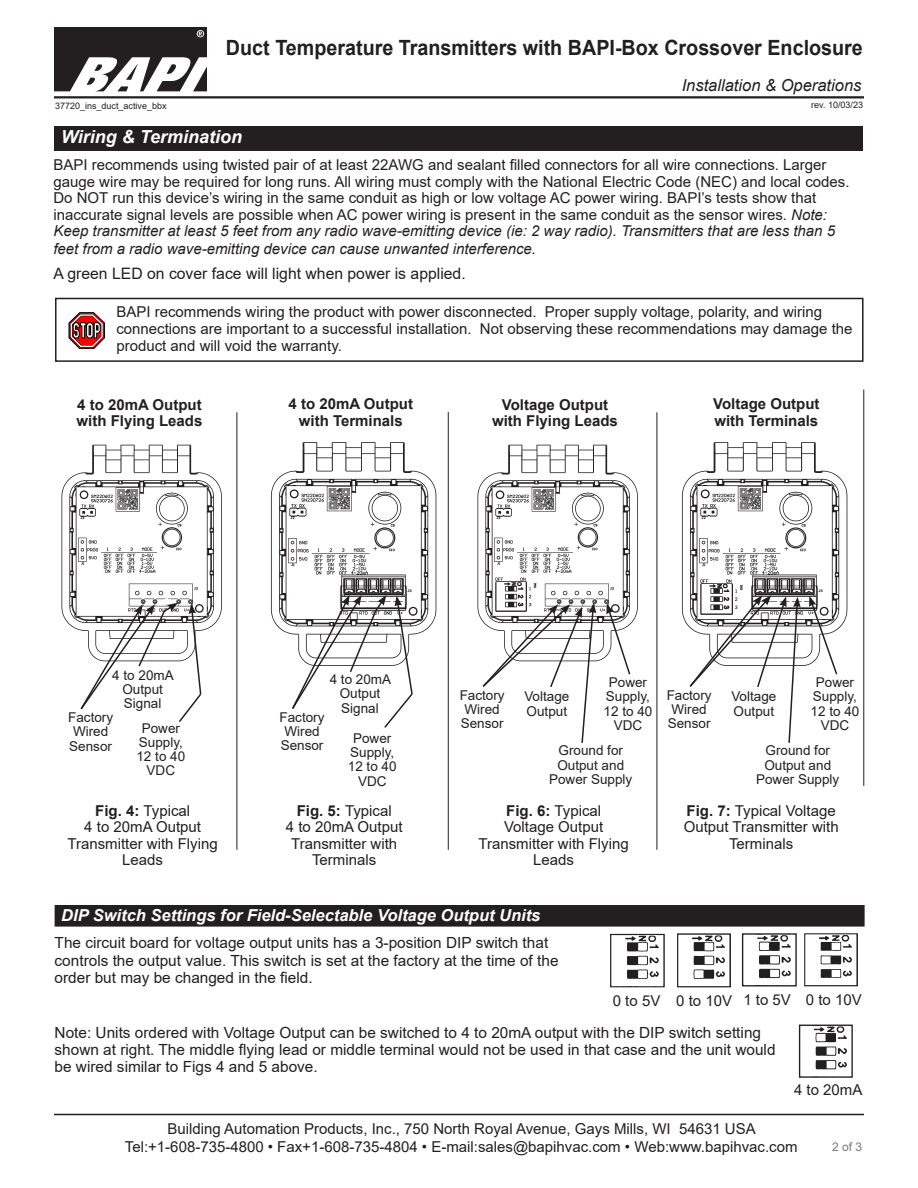
<style>
.page{position:relative;width:918px;height:1188px;background:#fff}
.page>*{position:absolute;margin:0;border:0;box-sizing:border-box;transform-origin:0 0}
.t1{font:700 21px "Arial";color:#231f20;scale:.94 1}
.Datasheet_Section_Title{font:italic 700 18px "Arial";color:#fff}
.Datasheet_Section_Title-2{font:italic 700 16.5px "Arial";color:#fff}
.t2{font:italic 16.5px "Arial";color:#231f20}
.t3{font:15.75px "Arial";color:#231f20}
.t4{font:15.3px/17.2px "Arial";color:#231f20}
.t5{font:15px/16.5px "Arial";color:#231f20;text-align:center}
.t6{font:700 15px/16.5px "Arial";color:#231f20}
.t7{font:italic 15px "Arial";color:#231f20}
.t8{font:13.5px/14.2px "Arial";color:#231f20}
.t9{font:12px "Arial";color:#787a7d}
.t10{font:9px "Arial";color:#231f20}
.s1{font-style:italic}
.s2{font-weight:700}
</style>
<div class="page">
<img style="left:54px;top:27px;width:152px;height:64px">
<hr style="left:54px;top:96px;width:810px;height:2px;background:#231f20">
<hr style="left:54px;top:1114px;width:810px;height:1px;background:#231f20">
<img style="left:270px;top:442px;width:167px;height:193px">
<div style="left:289px;top:579px;width:43px;height:36px;background:#fff"></div>
<div style="left:54px;top:126px;width:809px;height:24px;background:#231f20"></div>
<hr style="left:237px;top:412px;width:1px;height:438px;background:#231f20">
<img style="left:61px;top:444px;width:161px;height:187px">
<div style="left:55px;top:298px;width:809px;height:64px;border:2px solid #231f20"></div>
<svg style="left:69px;top:312px;width:36px;height:37px"></svg>
<div style="left:55px;top:906px;width:809px;height:20px;background:#231f20"></div>
<div style="left:55px;top:905px;width:810px;height:22px;border:2px solid #231f20"></div>
<img style="left:798px;top:1024px;width:55px;height:54px">
<img style="left:610px;top:933px;width:55px;height:55px">
<img style="left:741px;top:933px;width:56px;height:54px">
<img style="left:677px;top:933px;width:54px;height:55px">
<img style="left:804px;top:933px;width:54px;height:54px">
<svg style="left:79px;top:599px;width:124px;height:123px"></svg>
<hr style="left:448px;top:412px;width:1px;height:438px;background:#231f20">
<svg style="left:291px;top:595px;width:123px;height:133px"></svg>
<hr style="left:657px;top:412px;width:1px;height:438px;background:#231f20">
<img style="left:477px;top:444px;width:161px;height:217px">
<svg style="left:606px;top:603px;width:26px;height:72px"></svg>
<hr style="left:863px;top:390px;width:1px;height:396px;background:#231f20">
<div style="left:79px;top:577px;width:43px;height:36px;background:#fff"></div>
<svg style="left:481px;top:603px;width:116px;height:140px"></svg>
<img style="left:681px;top:442px;width:167px;height:224px">
<svg style="left:809px;top:596px;width:30px;height:79px"></svg>
<svg style="left:688px;top:595px;width:113px;height:148px"></svg>
<h1 class="t1" style="left:226px;top:32px;width:679px">Duct Temperature Transmitters with BAPI-Box Crossover Enclosure</h1>
<p class="t10" style="left:55px;top:100px;width:113px">37720_ins_duct_active_bbx</p>
<p class="t2" style="left:682px;top:75px;width:181px">Installation &amp; Operations</p>
<p class="t10" style="left:811px;top:99px;width:53px">rev. 10/03/23</p>
<p class="Datasheet_Section_Title" style="left:61px;top:125px;width:183px">Wiring &amp; Termination</p>
<p class="t5" style="left:53px;top:157px;width:798px;text-align:left">BAPI recommends using twisted pair of at least 22AWG and sealant filled connectors for all wire connections. Larger gauge wire may be required for long runs. All wiring must comply with the National Electric Code (NEC) and local codes.<br>Do NOT run this device’s wiring in the same conduit as high or low voltage AC power wiring. BAPI’s tests show that inaccurate signal levels are possible when AC power wiring is present in the same conduit as the sensor wires. <span class="s1">Note:<br>Keep transmitter at least 5 feet from any radio wave-emitting device (ie: 2 way radio). Transmitters that are less than 5</span></p>
<p class="t7" style="left:53px;top:239px;width:484px">feet from a radio wave-emitting device can cause unwanted interference.</p>
<p class="t3" style="left:53px;top:263px;width:414px">A green LED on cover face will light when power is applied.</p>
<p class="t5" style="left:116px;top:303px;width:738px;text-align:left">BAPI recommends wiring the product with power disconnected. Proper supply voltage, polarity, and wiring connections are important to a successful installation. Not observing these recommendations may damage the product and will void the warranty.</p>
<p class="t6" style="left:77px;top:396px;width:127px">4 to 20mA Output with Flying Leads</p>
<p class="t6" style="left:289px;top:396px;width:126px;text-align:center">4 to 20mA Output with Terminals</p>
<p class="t6" style="left:492px;top:396px;width:127px;text-align:center">Voltage Output with Flying Leads</p>
<p class="t6" style="left:713px;top:396px;width:108px">Voltage Output with Terminals</p>
<p class="t8" style="left:112px;top:668px;width:63px;text-align:center">4 to 20mA<br>Output<br>Signal</p>
<p class="t8" style="left:139px;top:721px;width:46px">Power<br>Supply,</p>
<p class="t8" style="left:136px;top:749px;width:50px;text-align:center">12 to 40<br>VDC</p>
<p class="t8" style="left:68px;top:710px;width:47px">Factory<br>Wired<br>Sensor</p>
<p class="t5" style="left:68px;top:802px;width:152px"><span class="s2">Fig. 4:</span> Typical<br>4 to 20mA Output<br>Transmitter with Flying<br>Leads</p>
<p class="t8" style="left:330px;top:672px;width:63px;text-align:center">4 to 20mA<br>Output<br>Signal</p>
<p class="t8" style="left:350px;top:731px;width:46px">Power<br>Supply,</p>
<p class="t8" style="left:348px;top:759px;width:50px;text-align:center">12 to 40<br>VDC</p>
<p class="t8" style="left:280px;top:710px;width:47px">Factory<br>Wired<br>Sensor</p>
<p class="t8" style="left:460px;top:688px;width:47px">Factory<br>Wired<br>Sensor</p>
<p class="t8" style="left:606px;top:675px;width:46px">Power<br>Supply,</p>
<p class="t8" style="left:604px;top:704px;width:50px;text-align:center">12 to 40<br>VDC</p>
<p class="t8" style="left:524px;top:689px;width:47px">Voltage<br>Output</p>
<p class="t8" style="left:667px;top:688px;width:47px">Factory<br>Wired<br>Sensor</p>
<p class="t8" style="left:549px;top:743px;width:85px;text-align:center">Ground for<br>Output and<br>Power Supply</p>
<p class="t8" style="left:731px;top:689px;width:47px">Voltage<br>Output</p>
<p class="t8" style="left:813px;top:675px;width:46px">Power<br>Supply,</p>
<p class="t8" style="left:811px;top:704px;width:50px;text-align:center">12 to 40<br>VDC</p>
<p class="t8" style="left:756px;top:743px;width:85px;text-align:center">Ground for<br>Output and<br>Power Supply</p>
<p class="t5" style="left:286px;top:802px;width:118px"><span class="s2">Fig. 5:</span> Typical<br>4 to 20mA Output<br>Transmitter with<br>Terminals</p>
<p class="t5" style="left:479px;top:802px;width:152px"><span class="s2">Fig. 6:</span> Typical<br>Voltage Output<br>Transmitter with Flying<br>Leads</p>
<p class="t5" style="left:684px;top:802px;width:157px"><span class="s2">Fig. 7:</span> Typical Voltage<br>Output Transmitter with<br>Terminals</p>
<p class="Datasheet_Section_Title-2" style="left:61px;top:904px;width:481px">DIP Switch Settings for Field-Selectable Voltage Output Units</p>
<p class="t4" style="left:55px;top:934px;width:505px">The circuit board for voltage output units has a 3-position DIP switch that controls the output value. This switch is set at the factory at the time of the order but may be changed in the field.</p>
<p class="t5" style="left:613px;top:992px;width:49px">0 to 5V</p>
<p class="t5" style="left:676px;top:992px;width:57px">0 to 10V</p>
<p class="t5" style="left:743px;top:991px;width:49px">1 to 5V</p>
<p class="t5" style="left:806px;top:991px;width:57px">0 to 10V</p>
<p class="t4" style="left:55px;top:1023px;width:722px">Note: Units ordered with Voltage Output can be switched to 4 to 20mA output with the DIP switch setting shown at right. The middle flying lead or middle terminal would not be used in that case and the unit would be wired similar to Figs 4 and 5 above.</p>
<p class="t5" style="left:794px;top:1081px;width:70px">4 to 20mA</p>
<p class="t5" style="left:125px;top:1119px;width:674px;line-height:18px">Building Automation Products, Inc., 750 North Royal Avenue, Gays Mills, WI 54631 USA<br>Tel:+1-608-735-4800 • Fax+1-608-735-4804 • E-mail:sales@bapihvac.com • Web:www.bapihvac.com</p>
<p class="t9" style="left:832px;top:1138px;width:32px">2 of 3</p>
</div>
